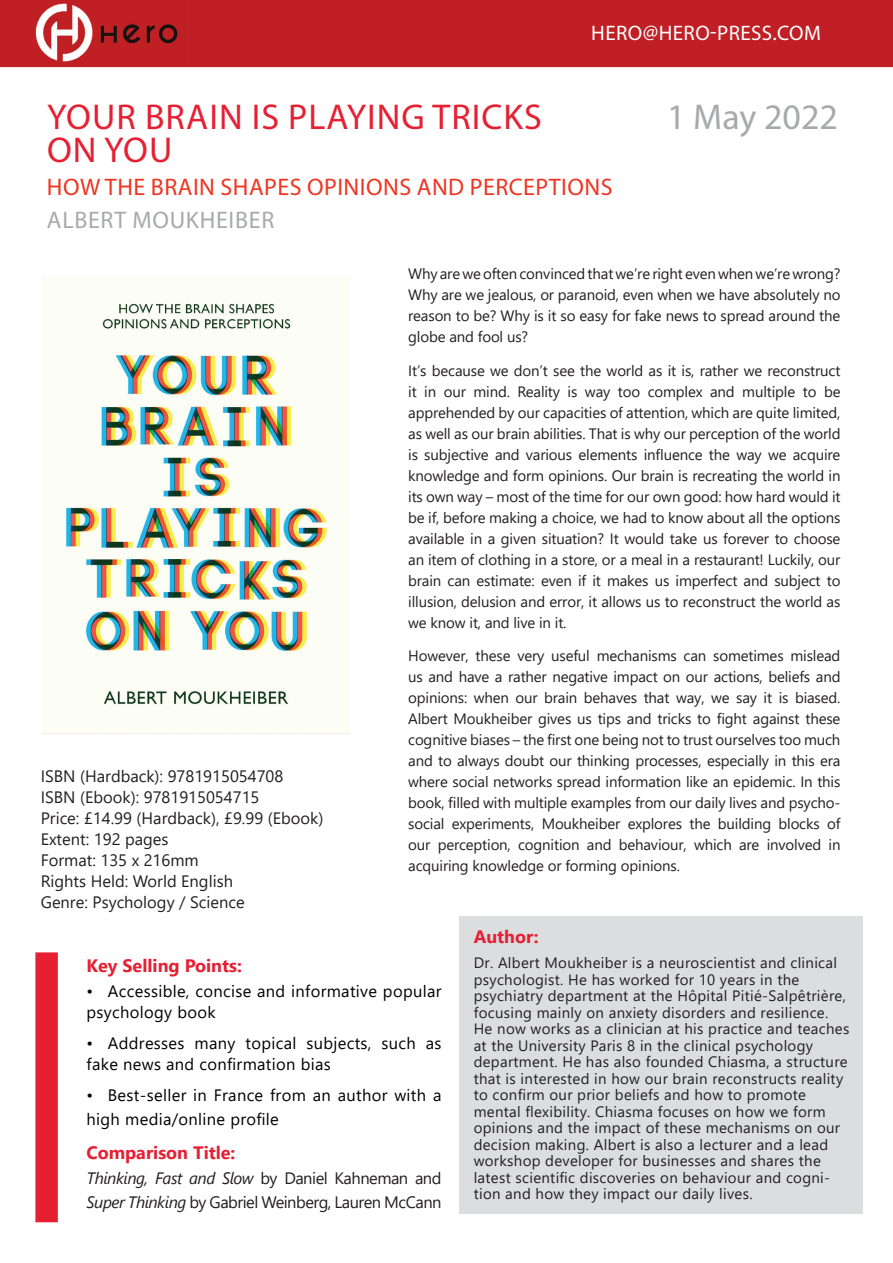
<style>
.page{position:relative;width:893px;height:1263px;background:#fff}
.page>*{position:absolute;margin:0;border:0;box-sizing:border-box;transform-origin:0 0}
.t1{font:36px/33px "Myriad Pro";letter-spacing:.03em;color:#e62033}
.t2{font:36px "Myriad Pro";color:#a8a9ad}
.t3{font:24px "Myriad Pro";letter-spacing:.02em;color:#ef3522}
.t4{font:24px "Myriad Pro";letter-spacing:.03em;color:#a8a9ad}
.t5{font:21px "Myriad Pro";letter-spacing:.02em;color:#fff}
.t6{font:700 18px "Segoe UI";color:#e61f33}
.t7{font:16.5px/21px "Segoe UI";letter-spacing:.02em;color:#000}
.t8{font:16.5px/21px "Segoe UI";color:#231f20}
.t9{font:16.5px/24.3px "Segoe UI";letter-spacing:-.03em;color:#231f20}
.t10{font:15px/21px "Segoe UI";letter-spacing:.02em;color:#231f20;text-align:justify}
.s1{font-style:italic}
</style>
<div class="page">
<div style="left:459px;top:916px;width:404px;height:298px;background:#dcdddf"></div>
<div style="left:35px;top:952px;width:23px;height:270px;background:#e61f33;border:2px solid #e61f33"></div>
<div style="left:0;top:0;width:893px;height:67px;background:#c02025"></div>
<img style="left:28px;top:2px;width:160px;height:64px">
<img style="left:42px;top:276px;width:307px;height:457px">
<h3 class="t5" style="left:591px;top:20px;width:231px">HERO@HERO-PRESS.COM</h3>
<h1 class="t1" style="left:47px;top:100px;width:496px">YOUR BRAIN IS PLAYING TRICKS<br>ON YOU</h1>
<h2 class="t3" style="left:47px;top:172px;width:567px">HOW THE BRAIN SHAPES OPINIONS AND PERCEPTIONS</h2>
<h2 class="t4" style="left:47px;top:205px;width:229px">ALBERT MOUKHEIBER</h2>
<h1 class="t2" style="left:667px;top:95px;width:172px">1 May 2022</h1>
<p class="t8" style="left:41px;top:764px;width:284px">ISBN (Hardback): 9781915054708<br>ISBN (Ebook): 9781915054715<br>Price: £14.99 (Hardback), £9.99 (Ebook)<br>Extent: 192 pages<br>Format: 135 x 216mm<br>Rights Held: World English<br>Genre: Psychology / Science</p>
<p class="t10" style="left:408px;top:262px;width:434px">Why are we often convinced that we’re right even when we’re wrong?<br>Why are we jealous, or paranoid, even when we have absolutely no reason to be? Why is it so easy for fake news to spread around the globe and fool us?</p>
<p class="t10" style="left:408px;top:358px;width:434px">It’s because we don’t see the world as it is, rather we reconstruct it in our mind. Reality is way too complex and multiple to be apprehended by our capacities of attention, which are quite limited, as well as our brain abilities. That is why our perception of the world is subjective and various elements influence the way we acquire knowledge and form opinions. Our brain is recreating the world in its own way – most of the time for our own good: how hard would it be if, before making a choice, we had to know about all the options available in a given situation? It would take us forever to choose an item of clothing in a store, or a meal in a restaurant! Luckily, our brain can estimate: even if it makes us imperfect and subject to illusion, delusion and error, it allows us to reconstruct the world as we know it, and live in it.</p>
<p class="t10" style="left:408px;top:644px;width:434px">However, these very useful mechanisms can sometimes mislead us and have a rather negative impact on our actions, beliefs and opinions: when our brain behaves that way, we say it is biased.<br>Albert Moukheiber gives us tips and tricks to fight against these cognitive biases – the first one being not to trust ourselves too much and to always doubt our thinking processes, especially in this era where social networks spread information like an epidemic. In this book, filled with multiple examples from our daily lives and psycho&shy;social experiments, Moukheiber explores the building blocks of our perception, cognition and behaviour, which are involved in acquiring knowledge or forming opinions.</p>
<p class="t6" style="left:87px;top:948px;width:157px">Key Selling Points:</p>
<p class="t7" style="left:87px;top:979px;width:356px">• Accessible, concise and informative popular psychology book</p>
<p class="t7" style="left:87px;top:1031px;width:356px">• Addresses many topical subjects, such as fake news and confirmation bias</p>
<p class="t7" style="left:87px;top:1081px;width:356px;line-height:24.3px">• Best-seller in France from an author with a high media/online profile</p>
<p class="t6" style="left:87px;top:1136px;width:150px">Comparison Title:</p>
<p class="t9" style="left:87px;top:1164px;width:356px"><span class="s1">Thinking, Fast and Slow</span> by Daniel Kahneman and<br><span class="s1">Super Thinking</span> by Gabriel Weinberg, Lauren McCann</p>
<p class="t6" style="left:474px;top:920px;width:67px">Author:</p>
<p class="t10" style="left:474px;top:953px;width:377px;line-height:16.5px;text-align:left">Dr. Albert Moukheiber is a neuroscientist and clinical psychologist. He has worked for 10 years in the psychiatry department at the Hôpital Pitié-Salpêtrière, focusing mainly on anxiety disorders and resilience.<br>He now works as a clinician at his practice and teaches at the University Paris 8 in the clinical psychology department. He has also founded Chiasma, a structure that is interested in how our brain reconstructs reality to confirm our prior beliefs and how to promote mental flexibility. Chiasma focuses on how we form opinions and the impact of these mechanisms on our decision making. Albert is also a lecturer and a lead workshop developer for businesses and shares the latest scientific discoveries on behaviour and cogni&shy;tion and how they impact our daily lives.</p>
</div>
